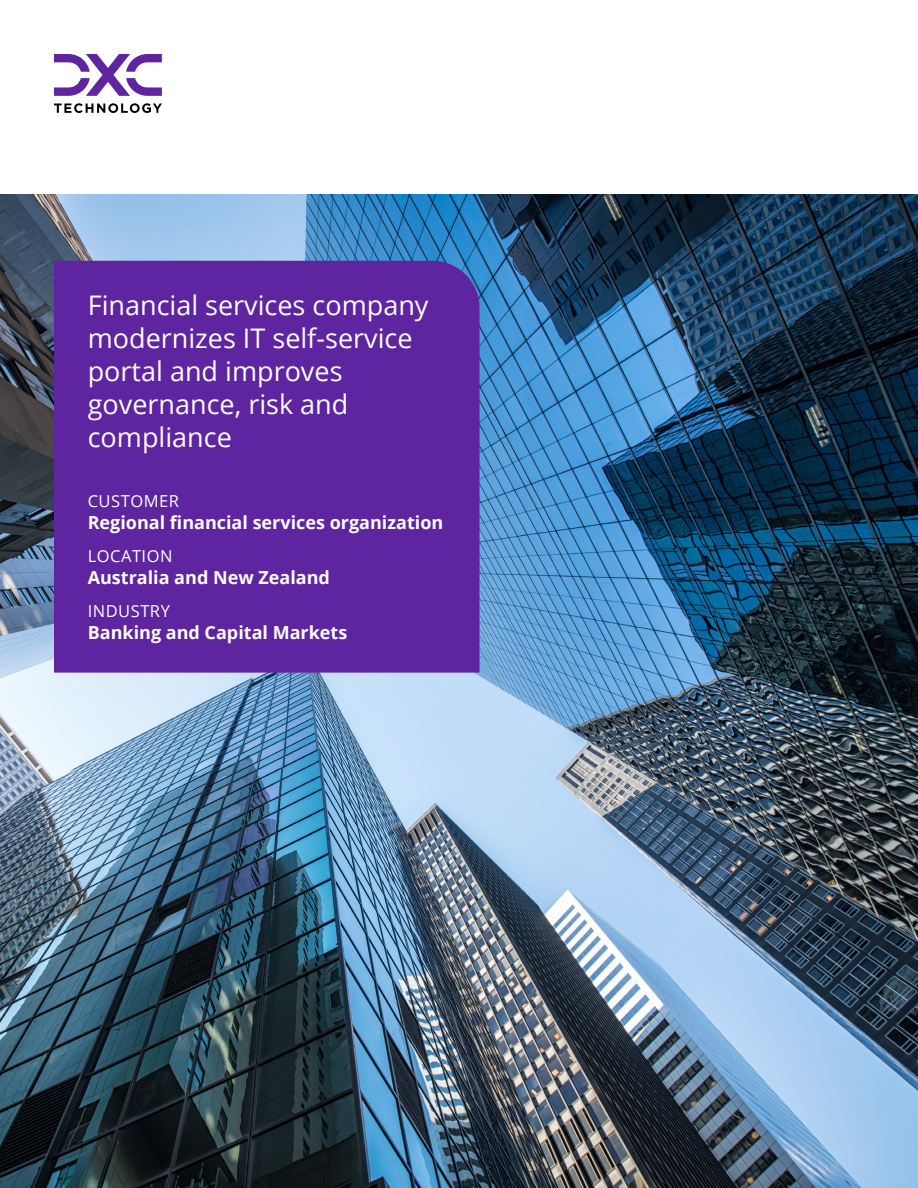
<style>
.page{position:relative;width:918px;height:1188px;background:#fff}
.page>*{position:absolute;margin:0;border:0;box-sizing:border-box;transform-origin:0 0}
.t1{font:27px/33px "Open Sans";color:#fff}
.t2{font:700 18px "Open Sans";color:#fff}
.t3{font:16.5px "Open Sans";letter-spacing:.03em;color:#fff}
</style>
<div class="page">
<svg style="left:54px;top:103px;width:108px;height:10px"></svg>
<svg style="left:54px;top:54px;width:108px;height:42px"></svg>
<img style="left:0;top:194px;width:918px;height:994px">
<div style="left:54px;top:261px;width:426px;height:412px;background:#5f249f"></div>
<p class="t1" style="left:88px;top:288px;width:342px">Financial services company modernizes IT self-service portal and improves governance, risk and compliance</p>
<p class="t3" style="left:88px;top:490px;width:93px">CUSTOMER</p>
<p class="t2" style="left:88px;top:510px;width:357px">Regional financial services organization</p>
<p class="t3" style="left:88px;top:545px;width:86px">LOCATION</p>
<p class="t2" style="left:88px;top:565px;width:244px">Australia and New Zealand</p>
<p class="t3" style="left:88px;top:600px;width:84px">INDUSTRY</p>
<p class="t2" style="left:88px;top:620px;width:261px">Banking and Capital Markets</p>
</div>
